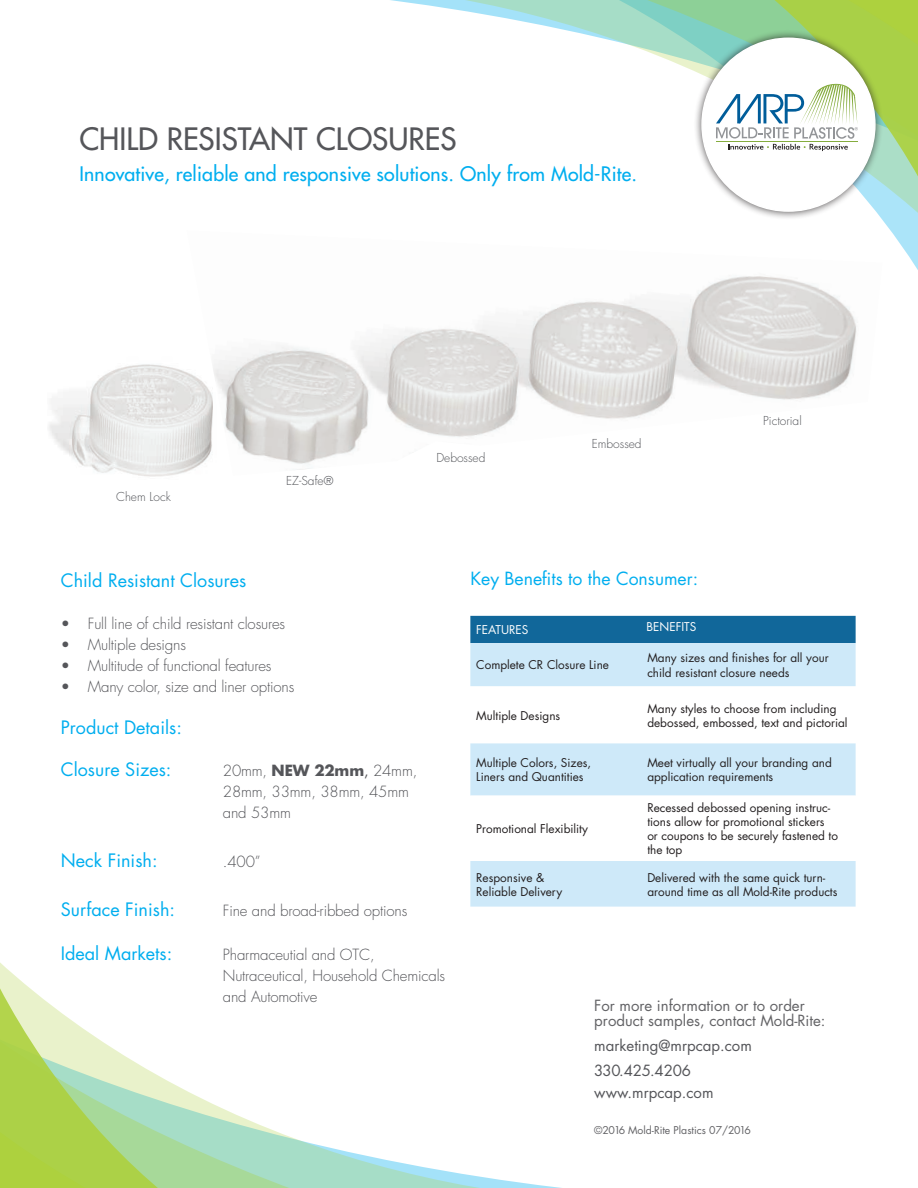
<style>
.page{position:relative;width:918px;height:1188px;background:#fff}
.page>*{position:absolute;margin:0;border:0;box-sizing:border-box;transform-origin:0 0}
.Page_Head{font:500 30px "Futura Std";color:#55565a}
.Page_Subhead{font:500 19.5px "Futura Std";letter-spacing:.01em;color:#00aeef}
.Subheads{font:18px "Futura Std";color:#00aeef}
.Subheads-2{font:17.7px "Futura Std";color:#00aeef}
.Subheads-3{font:300 15px/21px "Futura Std";letter-spacing:-.01em;color:#55565a}
.t1{font:15px/15px "Futura Std";color:#636366}
.t2{font:15px "Futura Std";color:#55565a}
.t3{font:15px "Futura Std";letter-spacing:-.02em;color:#55565a}
.Table_Text{font:300 12px "Futura Std";color:#54555a}
.Table_Text-2{font:11.85px/14.1px "Futura Std";color:#231f20}
.Table_Headers{font:11.85px "Futura Std";color:#fff}
.t4{font:10.5px "Futura Std";color:#636366}
.s1{font-weight:700}
.s2{font-weight:400}
</style>
<div class="page">
<img style="left:49px;top:364px;width:138px;height:113px">
<img style="left:187px;top:294px;width:670px;height:178px">
<svg style="left:390px;top:0;width:326px;height:294px"></svg>
<div style="left:693px;top:29px;width:191px;height:191px;background:#231f20;opacity:.75"></div>
<div style="left:702px;top:38px;width:173px;height:173px;background:#fff;border-radius:50%"></div>
<svg style="left:716px;top:0;width:202px;height:294px"></svg>
<div style="left:470px;top:616px;width:386px;height:27px;background:#11679a"></div>
<svg style="left:470px;top:643px;width:386px;height:264px;fill:#cee9f9"></svg>
<svg style="left:470px;top:796px;width:386px;height:65px"></svg>
<div style="left:614px;top:891px;width:142px;height:16px;background:#cee9f9"></div>
<svg style="left:181px;top:891px;width:433px;height:297px"></svg>
<svg style="left:0;top:962px;width:181px;height:226px"></svg>
<p class="Page_Head" style="left:80px;top:120px;width:379px">CHILD RESISTANT CLOSURES</p>
<p class="Page_Subhead" style="left:80px;top:161px;width:559px">Innovative, reliable and responsive solutions. Only from Mold-Rite.</p>
<p class="Table_Text" style="left:116px;top:490px;width:56px">Chem Lock</p>
<p class="Table_Text" style="left:286px;top:473px;width:49px">EZ-Safe®</p>
<p class="Table_Text" style="left:436px;top:451px;width:51px">Debossed</p>
<p class="Table_Text" style="left:592px;top:436px;width:51px">Embossed</p>
<p class="Table_Text" style="left:763px;top:413px;width:40px">Pictorial</p>
<p class="Subheads" style="left:61px;top:569px;width:187px">Child Resistant Closures</p>
<p class="Subheads-3" style="left:61px;top:613px;width:226px">• Full line of child resistant closures</p>
<p class="Subheads-3" style="left:61px;top:634px;width:127px">• Multiple designs</p>
<p class="Subheads-3" style="left:61px;top:655px;width:212px">• Multitude of functional features</p>
<p class="Subheads-3" style="left:61px;top:676px;width:235px">• Many color, size and liner options</p>
<p class="Subheads" style="left:61px;top:716px;width:123px">Product Details:</p>
<p class="Subheads" style="left:61px;top:758px;width:112px">Closure Sizes:</p>
<p class="Subheads-3" style="left:223px;top:761px;width:196px">20mm, <span class="s1">NEW 22mm</span><span class="s2">,</span> 24mm,<br>28mm, 33mm, 38mm, 45mm</p>
<p class="Subheads-3" style="left:223px;top:803px;width:70px">and 53mm</p>
<p class="Subheads" style="left:61px;top:849px;width:98px">Neck Finish:</p>
<p class="Subheads-3" style="left:223px;top:852px;width:39px">.400”</p>
<p class="Subheads" style="left:61px;top:898px;width:116px">Surface Finish:</p>
<p class="Subheads-3" style="left:223px;top:900px;width:186px">Fine and broad-ribbed options</p>
<p class="Subheads" style="left:61px;top:942px;width:113px">Ideal Markets:</p>
<p class="Subheads-3" style="left:223px;top:945px;width:153px">Pharmaceutial and OTC,</p>
<p class="Subheads-3" style="left:223px;top:966px;width:224px">Nutraceutical, Household Chemicals and Automotive</p>
<p class="Subheads-2" style="left:470px;top:567px;width:229px">Key Benefits to the Consumer:</p>
<p class="Table_Headers" style="left:476px;top:622px;width:54px">FEATURES</p>
<p class="Table_Headers" style="left:647px;top:620px;width:51px">BENEFITS</p>
<p class="Table_Text-2" style="left:476px;top:658px;width:134px">Complete CR Closure Line</p>
<p class="Table_Text-2" style="left:647px;top:651px;width:183px">Many sizes and finishes for all your child resistant closure needs</p>
<p class="Table_Text-2" style="left:476px;top:708px;width:86px">Multiple Designs</p>
<p class="Table_Text-2" style="left:647px;top:701px;width:202px">Many styles to choose from including debossed, embossed, text and pictorial</p>
<p class="Table_Text-2" style="left:476px;top:756px;width:116px">Multiple Colors, Sizes,</p>
<p class="Table_Text-2" style="left:476px;top:770px;width:109px">Liners and Quantities</p>
<p class="Table_Text-2" style="left:647px;top:756px;width:186px">Meet virtually all your branding and</p>
<p class="Table_Text-2" style="left:647px;top:770px;width:127px">application requirements</p>
<p class="Table_Text-2" style="left:476px;top:822px;width:113px">Promotional Flexibility</p>
<p class="Table_Text-2" style="left:476px;top:870px;width:70px">Responsive &amp;</p>
<p class="Table_Text-2" style="left:476px;top:884px;width:88px">Reliable Delivery</p>
<p class="Table_Text-2" style="left:647px;top:801px;width:192px">Recessed debossed opening instruc&shy;tions allow for promotional stickers or coupons to be securely fastened to the top</p>
<p class="Table_Text-2" style="left:647px;top:870px;width:192px">Delivered with the same quick turn&shy;around time as all Mold-Rite products</p>
<p class="t1" style="left:594px;top:998px;width:233px">For more information or to order product samples, contact Mold-Rite:</p>
<p class="t2" style="left:594px;top:1036px;width:159px">marketing@mrpcap.com</p>
<p class="t3" style="left:594px;top:1061px;width:98px">330.425.4206</p>
<p class="t2" style="left:594px;top:1082px;width:121px">www.mrpcap.com</p>
<p class="t4" style="left:594px;top:1124px;width:158px">©2016 Mold-Rite Plastics 07/2016</p>
</div>
